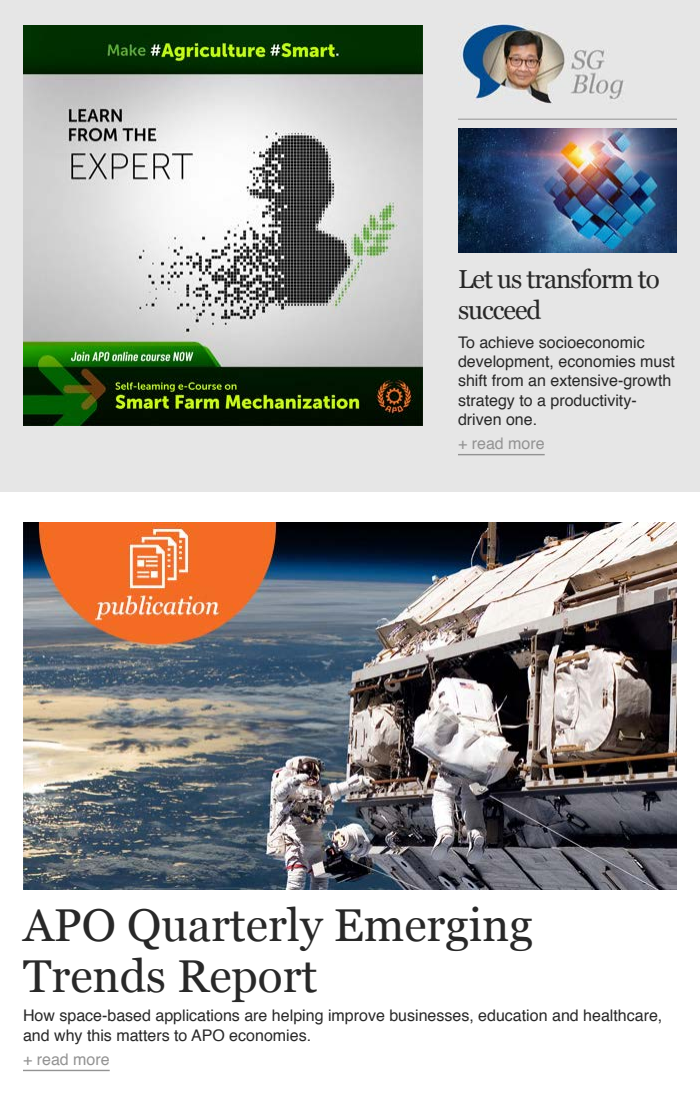
<style>
.page{position:relative;width:700px;height:1100px;background:#fff}
.page>*{position:absolute;margin:0;border:0;box-sizing:border-box;transform-origin:0 0}
.t1{font:46px/51.2px "Georgia";color:#282828}
.t2{font:26px/31.2px "Georgia";letter-spacing:-.04em;color:#282828}
.t3{font:16px/19.2px "Helvetica";color:#282828}
.t4{font:16px "Helvetica";color:#939393}
</style>
<div class="page">
<div style="left:0;top:0;width:700px;height:491px;background:#e6e6e6"></div>
<img style="left:23px;top:522px;width:654px;height:367px">
<img style="left:458px;top:128px;width:219px;height:124px">
<img style="left:458px;top:24px;width:166px;height:80px">
<hr style="left:458px;top:454px;width:87px;height:1px;background:#939393">
<hr style="left:23px;top:1070px;width:87px;height:1px;background:#939393">
<hr style="left:458px;top:119px;width:219px;height:1px;background:#939393">
<img style="left:23px;top:26px;width:400px;height:400px">
<h2 class="t2" style="left:458px;top:262px;width:203px">Let us transform to succeed</h2>
<p class="t3" style="left:458px;top:333px;width:218px">To achieve socioeconomic development, economies must shift from an extensive-growth strategy to a productivity&shy;driven one.</p>
<p class="t4" style="left:458px;top:431px;width:88px">+ read more</p>
<h1 class="t1" style="left:23px;top:898px;width:511px">APO Quarterly Emerging<br>Trends Report</h1>
<p class="t3" style="left:23px;top:1007px;width:641px">How space-based applications are helping improve businesses, education and healthcare, and why this matters to APO economies.</p>
<p class="t4" style="left:23px;top:1047px;width:88px">+ read more</p>
</div>
